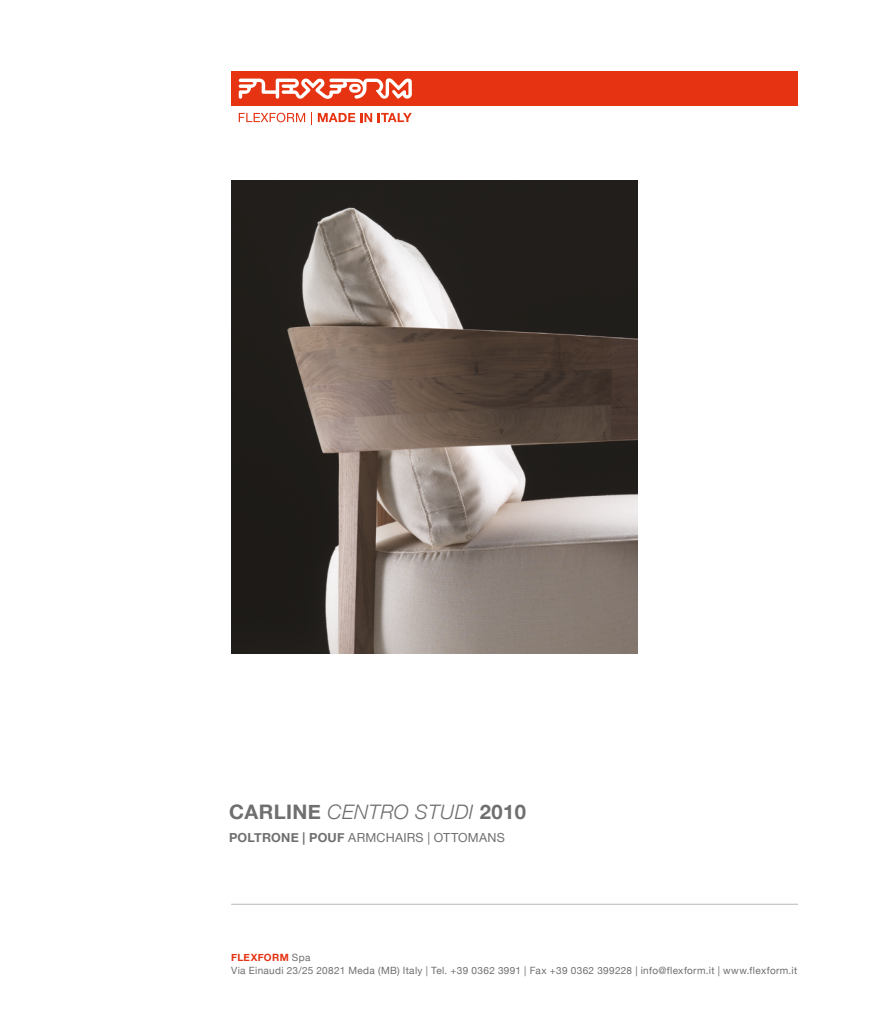
<style>
.page{position:relative;width:869px;height:1010px;background:#fff}
.page>*{position:absolute;margin:0;border:0;box-sizing:border-box;transform-origin:0 0}
.t1{font:700 20px "Helvetica Neue";letter-spacing:.02em;color:#706f6f}
.t2{font:12.5px "Helvetica Neue";letter-spacing:.02em;color:#706f6f}
.t3{font:10px/12.5px "Helvetica Neue";letter-spacing:.035em;color:#706f6f}
.s1{font-weight:300;font-style:italic}
.s2{font-weight:700}
.s3{font-weight:700;color:#e63312}
</style>
<div class="page">
<hr style="left:231px;top:904px;width:566px;height:1px;background:#c6c6c6">
<div style="left:231px;top:71px;width:566px;height:35px;background:#e63312"></div>
<svg style="left:238px;top:78px;width:173px;height:21px"></svg>
<svg style="left:239px;top:113px;width:66px;height:9px"></svg>
<svg style="left:311px;top:112px;width:1px;height:13px"></svg>
<svg style="left:318px;top:113px;width:93px;height:9px"></svg>
<img style="left:231px;top:180px;width:406px;height:473px">
<h1 class="t1" style="left:229px;top:799px;width:298px">CARLINE <span class="s1">CENTRO STUDI</span> 2010</h1>
<p class="t2" style="left:229px;top:830px;width:277px"><span class="s2">POLTRONE | POUF</span> ARMCHAIRS | OTTOMANS</p>
<p class="t3" style="left:231px;top:951px;width:567px"><span class="s3">FLEXFORM</span> Spa<br>Via Einaudi 23/25 20821 Meda (MB) Italy | Tel. +39 0362 3991 | Fax +39 0362 399228 | info@flexform.it | www.flexform.it</p>
</div>
